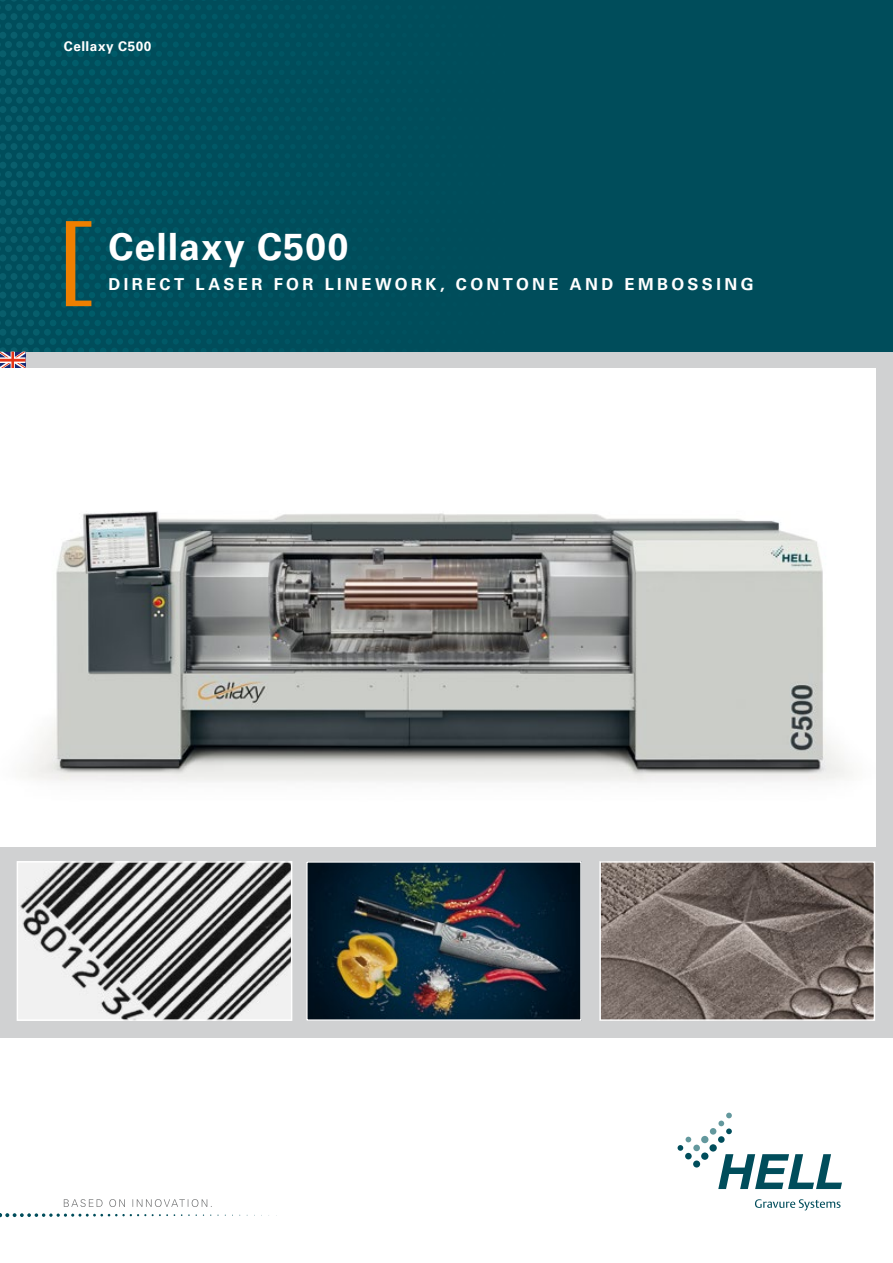
<style>
.page{position:relative;width:893px;height:1263px;background:#fff}
.page>*{position:absolute;margin:0;border:0;box-sizing:border-box;transform-origin:0 0}
.t1{font:700 37.5px "Univers LT Std";letter-spacing:.03em;color:#fff}
.t2{font:700 16.5px "Univers LT Std";letter-spacing:.205em;color:#fff}
.t3{font:700 13.5px "Univers LT Std";letter-spacing:.04em;color:#fff}
</style>
<div class="page">
<div style="left:0;top:352px;width:893px;height:685px;background:#d0d1d2"></div>
<div style="left:0;top:0;width:893px;height:352px;background:#004d5b"></div>
<svg style="left:66px;top:221px;width:25px;height:85px"></svg>
<svg style="left:718px;top:1154px;width:124px;height:35px"></svg>
<svg style="left:755px;top:1199px;width:85px;height:11px"></svg>
<div style="left:709px;top:1144px;width:8px;height:7px;background:#004d5b;border-radius:50%"></div>
<div style="left:701px;top:1152px;width:7px;height:8px;background:#004d5b;border-radius:50%"></div>
<div style="left:701px;top:1136px;width:7px;height:7px;background:#63989d;border-radius:50%"></div>
<div style="left:693px;top:1144px;width:7px;height:7px;background:#63989d;border-radius:50%"></div>
<div style="left:693px;top:1160px;width:7px;height:7px;background:#004d5b;border-radius:50%"></div>
<div style="left:718px;top:1136px;width:7px;height:7px;background:#004d5b;border-radius:50%"></div>
<svg style="left:710px;top:1113px;width:22px;height:21px"></svg>
<svg style="left:678px;top:1137px;width:13px;height:14px"></svg>
<div style="left:685px;top:1153px;width:7px;height:6px;background:#004d5b;border-radius:50%"></div>
<svg style="left:152px;top:1214px;width:16px;height:2px"></svg>
<svg style="left:64px;top:1199px;width:148px;height:8px"></svg>
<svg style="left:0;top:1213px;width:146px;height:4px"></svg>
<hr style="left:0;top:369px;width:1px;height:652px;background:#fff">
<svg style="left:0;top:352px;width:26px;height:17px"></svg>
<img style="left:1px;top:369px;width:875px;height:477px">
<img style="left:602px;top:864px;width:270px;height:154px">
<div style="left:599px;top:861px;width:276px;height:160px;border:2px solid #fff"></div>
<img style="left:309px;top:864px;width:270px;height:154px">
<div style="left:306px;top:861px;width:276px;height:160px;border:2px solid #fff"></div>
<img style="left:20px;top:864px;width:269px;height:154px">
<div style="left:17px;top:861px;width:275px;height:160px;border:2px solid #fff"></div>
<p class="t3" style="left:64px;top:38px;width:89px">Cellaxy C500</p>
<h1 class="t1" style="left:108px;top:225px;width:241px">Cellaxy C500</h1>
<p class="t2" style="left:108px;top:274px;width:647px">DIRECT LASER FOR LINEWORK, CONTONE AND EMBOSSING</p>
</div>
